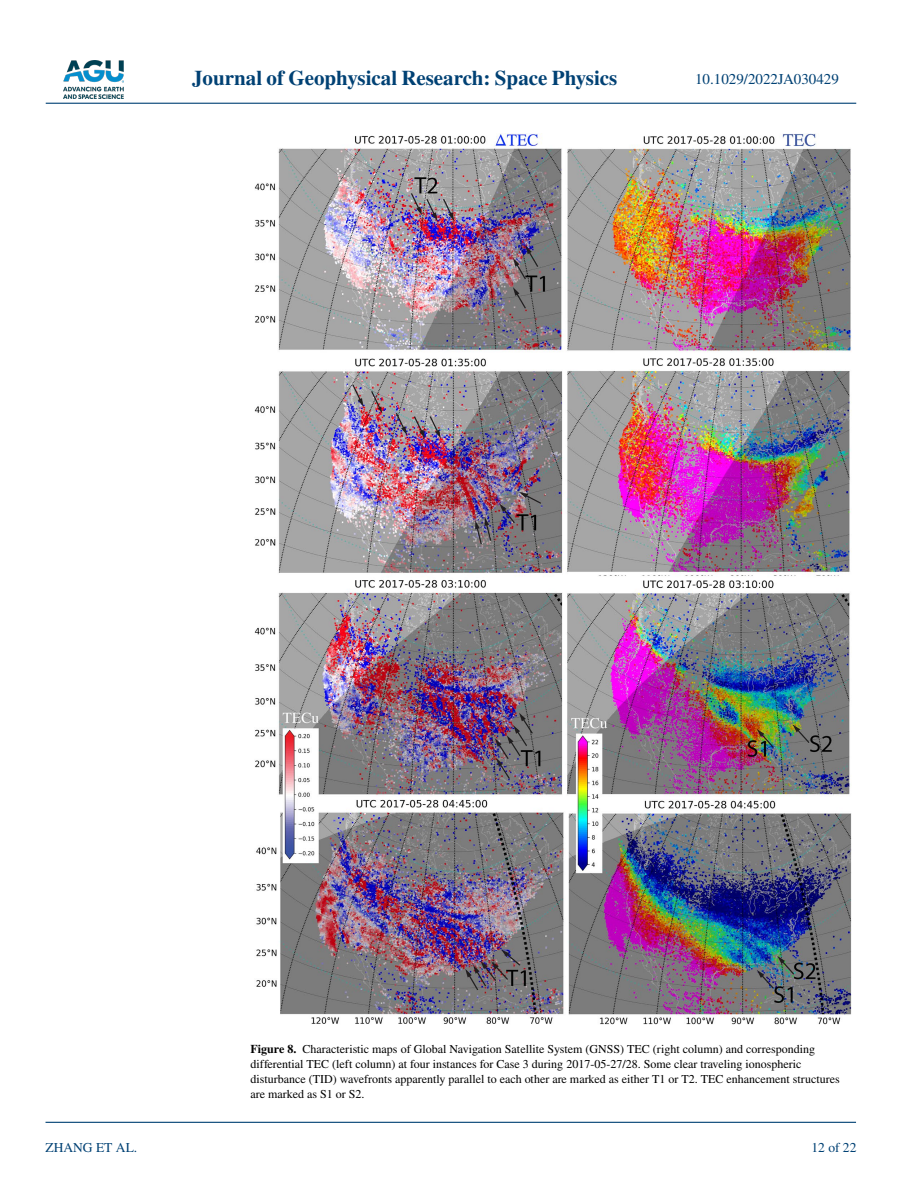
<style>
.page{position:relative;width:902px;height:1183px;background:#fff}
.page>*{position:absolute;margin:0;border:0;box-sizing:border-box;transform-origin:0 0}
.t1{font:700 21px "STIX";color:#004174}
.t2{font:15px "STIX";color:#004174}
.t3{font:13.5px "STIX";color:#004174}
.t4{font:12px/15px "STIX";color:#000}
.s1{font-weight:700}
</style>
<div class="page">
<img style="left:63px;top:60px;width:60px;height:39px">
<hr style="left:46px;top:103px;width:810px;height:1px;background:#004174">
<hr style="left:45px;top:1121px;width:810px;height:1px;background:#004174">
<img style="left:255px;top:134px;width:596px;height:890px">
<h1 class="t1" style="left:192px;top:66px;width:427px">Journal of Geophysical Research: Space Physics</h1>
<p class="t2" style="left:695px;top:69px;width:145px">10.1029/2022JA030429</p>
<p class="t3" style="left:45px;top:1138px;width:93px">ZHANG ET AL.</p>
<p class="t4" style="left:250px;top:1042px;width:590px"><span class="s1">Figure 8.</span> Characteristic maps of Global Navigation Satellite System (GNSS) TEC (right column) and corresponding differential TEC (left column) at four instances for Case 3 during 2017-05-27/28. Some clear traveling ionospheric disturbance (TID) wavefronts apparently parallel to each other are marked as either T1 or T2. TEC enhancement structures are marked as S1 or S2.</p>
<p class="t3" style="left:811px;top:1138px;width:46px">12 of 22</p>
</div>
